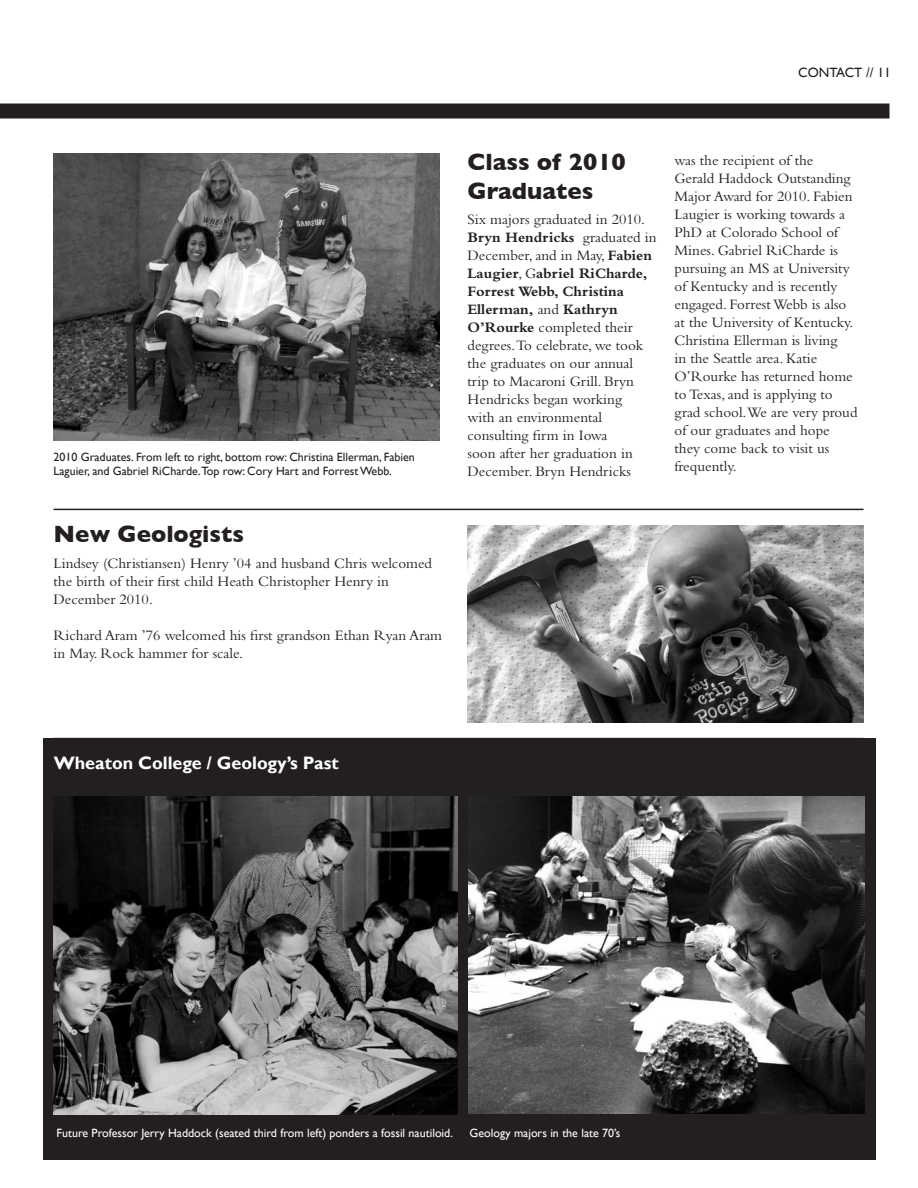
<style>
.page{position:relative;width:918px;height:1188px;background:#fff}
.page>*{position:absolute;margin:0;border:0;box-sizing:border-box;transform-origin:0 0}
.t1{font:700 24px/28.8px "Gill Sans";color:#231f20}
.t2{font:700 18px "Gill Sans";color:#fff}
.t3{font:15px/18px "Bembo";color:#231f20}
.t4{font:13.5px "Gill Sans";color:#231f20}
.t5{font:12px/14.4px "Gill Sans";color:#231f20}
.t6{font:12px "Gill Sans";color:#fff}
.s1{font-weight:700}
</style>
<div class="page">
<div style="left:43px;top:738px;width:832px;height:421px;background:#231f20"></div>
<img style="left:468px;top:796px;width:396px;height:318px">
<img style="left:54px;top:796px;width:403px;height:318px">
<img style="left:468px;top:526px;width:396px;height:196px">
<img style="left:54px;top:153px;width:385px;height:287px">
<div style="left:0;top:104px;width:890px;height:14px;background:#231f20"></div>
<hr style="left:54px;top:509px;width:810px;height:1px;background:#231f20">
<p class="t4" style="left:798px;top:64px;width:94px">CONTACT // 11</p>
<p class="t5" style="left:54px;top:450px;width:363px">2010 Graduates. From left to right, bottom row: Christina Ellerman, Fabien<br>Laguier, and Gabriel RiCharde.Top row: Cory Hart and Forrest Webb.</p>
<p class="t1" style="left:54px;top:520px;width:192px">New Geologists</p>
<p class="t3" style="left:54px;top:554px;width:380px">Lindsey (Christiansen) Henry ’04 and husband Chris welcomed the birth of their first child Heath Christopher Henry in<br>December 2010.</p>
<p class="t3" style="left:54px;top:626px;width:390px">Richard Aram ’76 welcomed his first grandson Ethan Ryan Aram in May. Rock hammer for scale.</p>
<p class="t1" style="left:468px;top:147px;width:160px">Class of 2010<br>Graduates</p>
<p class="t3" style="left:468px;top:210px;width:191px">Six majors graduated in 2010.<br><span class="s1">Bryn Hendricks</span> graduated in<br>December, and in May, <span class="s1">Fabien<br>Laugier</span>, G<span class="s1">abriel RiCharde,<br>Forrest Webb, Christina<br>Ellerman,</span> and <span class="s1">Kathryn<br>O’Rourke</span> completed their degrees.To celebrate, we took the graduates on our annual trip to Macaroni Grill. Bryn<br>Hendricks began working<br>with an environmental consulting firm in Iowa<br>soon after her graduation in<br>December. Bryn Hendricks</p>
<p class="t3" style="left:675px;top:151px;width:184px">was the recipient of the<br>Gerald Haddock Outstanding<br>Major Award for 2010. Fabien<br>Laugier is working towards a<br>PhD at Colorado School of<br>Mines. Gabriel RiCharde is pursuing an MS at University of Kentucky and is recently engaged. Forrest Webb is also at the University of Kentucky.<br>Christina Ellerman is living<br>in the Seattle area. Katie<br>O’Rourke has returned home to Texas, and is applying to grad school.We are very proud of our graduates and hope they come back to visit us frequently.</p>
<p class="t2" style="left:54px;top:752px;width:286px">Wheaton College / Geology’s Past</p>
<p class="t6" style="left:56px;top:1126px;width:398px">Future Professor Jerry Haddock (seated third from left) ponders a fossil nautiloid.</p>
<p class="t6" style="left:470px;top:1126px;width:152px">Geology majors in the late 70’s</p>
</div>
